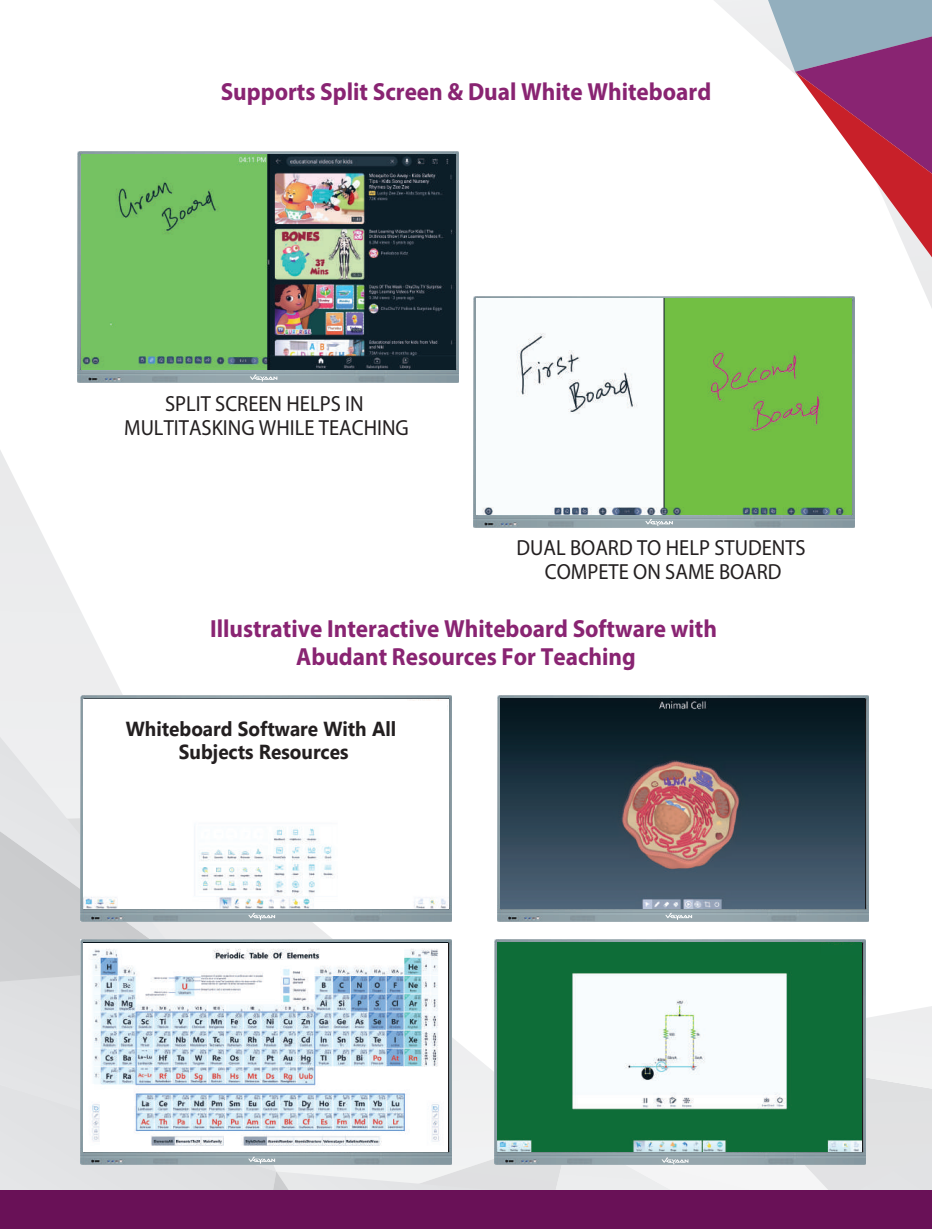
<style>
.page{position:relative;width:932px;height:1229px;background:#fff}
.page>*{position:absolute;margin:0;border:0;box-sizing:border-box;transform-origin:0 0}
.t1{font:700 24.75px/27.2px "Myriad Pro";color:#892472;text-align:center;scale:.94 1}
.t2{font:21.9px/24px "Myriad Pro";color:#231f20;text-align:center;scale:.94 1}
.t3{font:700 20.25px/22.2px "Myanmar Text";color:#231f20;text-align:center;scale:.94 1}
</style>
<div class="page">
<svg style="left:0;top:450px;width:183px;height:286px"></svg>
<svg style="left:188px;top:815px;width:381px;height:189px"></svg>
<div style="left:0;top:981px;width:81px;height:23px;background:#dddee0"></div>
<svg style="left:0;top:736px;width:188px;height:245px;background:#d6d8da"></svg>
<svg style="left:714px;top:0;width:218px;height:325px"></svg>
<img style="left:81px;top:696px;width:370px;height:225px">
<svg style="left:248px;top:912px;width:27px;height:7px"></svg>
<img style="left:84px;top:699px;width:364px;height:209px">
<img style="left:498px;top:696px;width:370px;height:225px">
<svg style="left:665px;top:912px;width:27px;height:7px"></svg>
<img style="left:501px;top:698px;width:363px;height:210px">
<img style="left:84px;top:943px;width:363px;height:61px">
<img style="left:473px;top:296px;width:381px;height:231px">
<svg style="left:645px;top:519px;width:28px;height:7px"></svg>
<img style="left:476px;top:299px;width:375px;height:215px">
<img style="left:78px;top:152px;width:380px;height:231px">
<svg style="left:250px;top:374px;width:27px;height:7px"></svg>
<img style="left:81px;top:154px;width:374px;height:215px">
<div style="left:406px;top:701px;width:40px;height:10px;background:#fff"></div>
<img style="left:498px;top:942px;width:363px;height:62px">
<div style="left:821px;top:945px;width:38px;height:9px;background:#0e6d39"></div>
<svg style="left:0;top:1004px;width:932px;height:224px"></svg>
<p class="t1" style="left:221px;top:78px;width:523px">Supports Split Screen &amp; Dual White Whiteboard</p>
<p class="t2" style="left:124px;top:392px;width:304px">SPLIT SCREEN HELPS IN<br>MULTITASKING WHILE TEACHING</p>
<p class="t2" style="left:516px;top:535px;width:309px">DUAL BOARD TO HELP STUDENTS<br>COMPETE ON SAME BOARD</p>
<p class="t1" style="left:210px;top:614px;width:541px">Illustrative Interactive Whiteboard Software with<br>Abudant Resources For Teaching</p>
<p class="t3" style="left:126px;top:718px;width:289px">Whiteboard Software With All<br>Subjects Resources</p>
</div>
